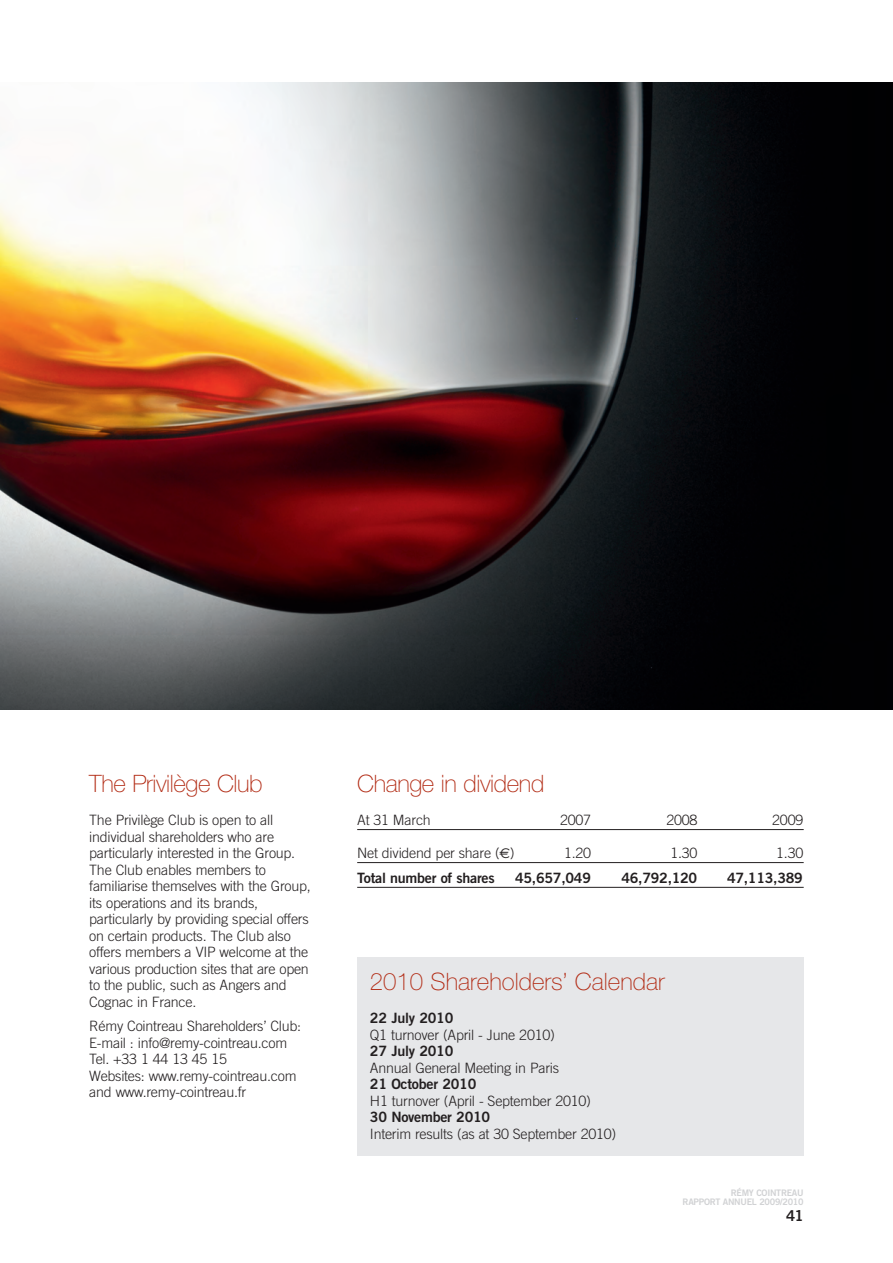
<style>
.page{position:relative;width:893px;height:1263px;background:#fff}
.page>*{position:absolute;margin:0;border:0;box-sizing:border-box;transform-origin:0 0}
.t1{font:100 24px "Helvetica Neue";letter-spacing:-.015em;color:#b22b14}
.t2{font:15px "Trade Gothic Bold Two";color:#231f20}
.t3{font:300 14.25px/16.5px "Trade Gothic";letter-spacing:-.015em;color:#231f20}
.t4{font:14.25px "Trade Gothic Bold Two";letter-spacing:-.02em;color:#231f20}
.t5{font:9px/8.2px "Trade Gothic Bold Two";letter-spacing:-.03em;color:#d1d2d4;text-align:right}
.s1{font-family:"Euro Sans";font-weight:400}
</style>
<div class="page">
<img style="left:0;top:83px;width:893px;height:627px">
<hr style="left:357px;top:829px;width:447px;height:1px;background:#231f20">
<hr style="left:357px;top:862px;width:447px;height:1px;background:#231f20">
<hr style="left:357px;top:887px;width:447px;height:1px;background:#231f20">
<div style="left:357px;top:957px;width:447px;height:198px;background:#e6e7e9"></div>
<h1 class="t1" style="left:89px;top:775px;width:175px">The Privilège Club</h1>
<p class="t3" style="left:89px;top:813px;width:223px">The Privilège Club is open to all individual shareholders who are particularly interested in the Group.<br>The Club enables members to familiarise themselves with the Group, its operations and its brands, particularly by providing special offers on certain products. The Club also offers members a VIP welcome at the various production sites that are open to the public, such as Angers and Cognac in France.</p>
<p class="t3" style="left:89px;top:1019px;width:213px">Rémy Cointreau Shareholders’ Club:<br>E-mail : info@remy-cointreau.com<br>Tel. +33 1 44 13 45 15<br>Websites: www.remy-cointreau.com and www.remy-cointreau.fr</p>
<h1 class="t1" style="left:357px;top:775px;width:189px">Change in dividend</h1>
<p class="t3" style="left:357px;top:813px;width:75px">At 31 March</p>
<p class="t3" style="left:560px;top:813px;width:32px">2007</p>
<p class="t3" style="left:666px;top:813px;width:32px">2008</p>
<p class="t3" style="left:772px;top:813px;width:32px">2009</p>
<p class="t3" style="left:357px;top:846px;width:159px">Net dividend per share (<span class="s1">€</span>)</p>
<p class="t3" style="left:564px;top:846px;width:29px">1.20</p>
<p class="t3" style="left:670px;top:846px;width:29px">1.30</p>
<p class="t3" style="left:776px;top:846px;width:29px">1.30</p>
<p class="t4" style="left:357px;top:872px;width:139px">Total number of shares</p>
<p class="t4" style="left:515px;top:872px;width:77px">45,657,049</p>
<p class="t4" style="left:621px;top:872px;width:77px">46,792,120</p>
<p class="t4" style="left:727px;top:872px;width:77px">47,113,389</p>
<h1 class="t1" style="left:370px;top:973px;width:296px">2010 Shareholders’ Calendar</h1>
<p class="t4" style="left:370px;top:1013px;width:85px">22 July 2010</p>
<p class="t3" style="left:370px;top:1027px;width:186px">Q1 turnover (April - June 2010)</p>
<p class="t4" style="left:370px;top:1046px;width:85px">27 July 2010</p>
<p class="t3" style="left:370px;top:1060px;width:191px">Annual General Meeting in Paris</p>
<p class="t4" style="left:370px;top:1079px;width:108px">21 October 2010</p>
<p class="t3" style="left:370px;top:1093px;width:222px">H1 turnover (April - September 2010)</p>
<p class="t4" style="left:370px;top:1112px;width:122px">30 November 2010</p>
<p class="t3" style="left:370px;top:1126px;width:248px">Interim results (as at 30 September 2010)</p>
<p class="t5" style="left:683px;top:1190px;width:123px">RÉMY COINTREAU<br>RAPPORT ANNUEL 2009/2010</p>
<p class="t2" style="left:786px;top:1210px;width:19px">41</p>
</div>
